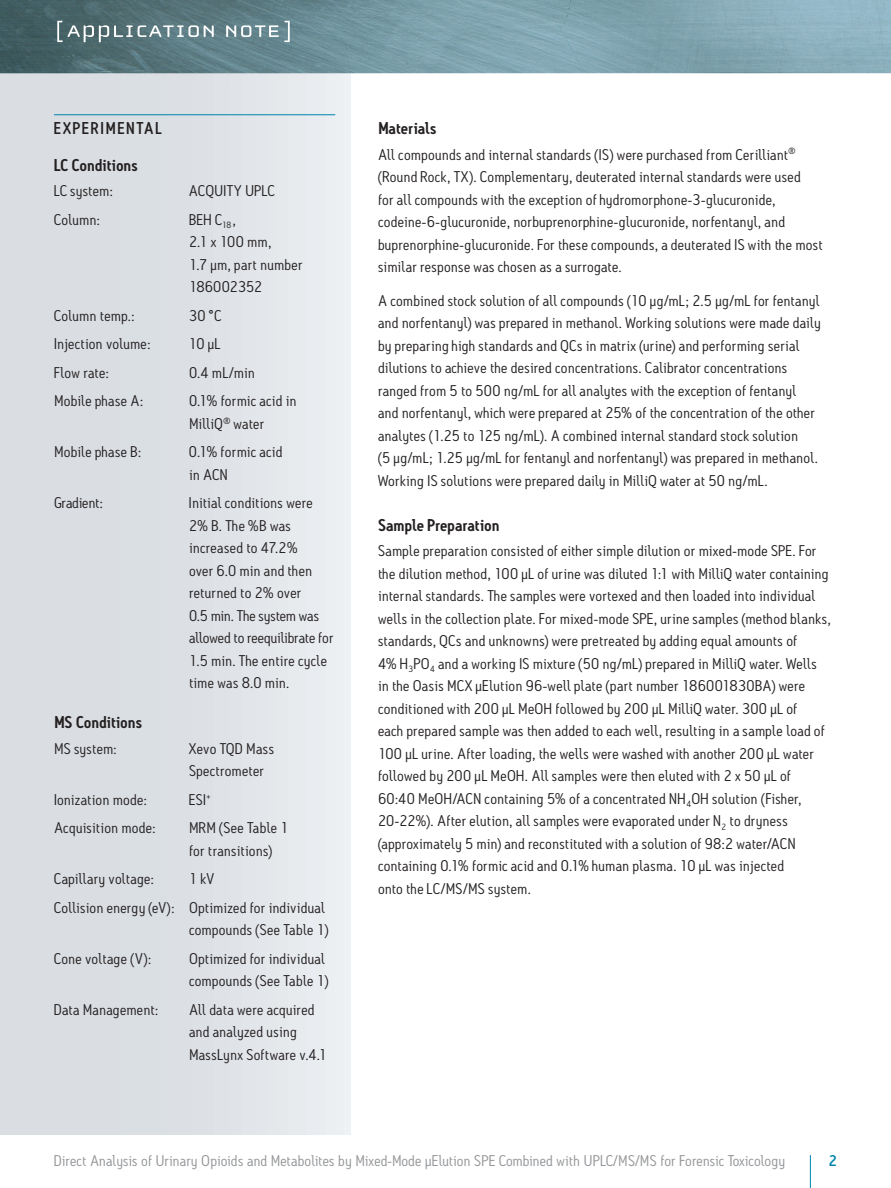
<style>
.page{position:relative;width:891px;height:1188px;background:#fff}
.page>*{position:absolute;margin:0;border:0;box-sizing:border-box;transform-origin:0 0}
.Header_2{font:600 16.5px "Antitled OT";letter-spacing:.005em;color:#231f20}
.Header_1__with_rule{font:500 16.5px "Antitled OT";letter-spacing:.12em;color:#231f20}
.Body{font:15px/22.5px "Antitled OT";letter-spacing:.02em;color:#231f20;scale:1.05 1}
.Experimental_Text{font:15px/22.5px "Antitled OT";letter-spacing:.02em;color:#231f20;scale:1.05 1}
.Footer_Title_RIGHT{font:15px "Antitled OT";letter-spacing:.01em;color:#939598;scale:1.05 1}
.Experimental_Text-2{font:15px "Antitled OT";letter-spacing:-.005em;color:#231f20;scale:1.05 1}
.Page_Numbers_RIGHT{font:500 15px "Antitled OT";color:#0083ad;scale:1.05 1}
</style>
<div class="page">
<hr style="left:810px;top:1155px;width:1px;height:33px;background:#0083ad">
<img style="left:0;top:0;width:891px;height:73px">
<svg style="left:57px;top:21px;width:157px;height:21px;background:#738b8f"></svg>
<svg style="left:226px;top:21px;width:64px;height:21px"></svg>
<hr style="left:54px;top:114px;width:281px;height:1px;background:#0083ad">
<p class="Header_1__with_rule" style="left:54px;top:118px;width:109px">EXPERIMENTAL</p>
<p class="Header_2" style="left:54px;top:155px;width:85px">LC Conditions</p>
<p class="Experimental_Text" style="left:54px;top:180px;width:58px">LC system:</p>
<p class="Experimental_Text" style="left:189px;top:180px;width:83px">ACQUITY UPLC</p>
<p class="Experimental_Text" style="left:54px;top:208px;width:45px">Column:</p>
<p class="Experimental_Text" style="left:189px;top:208px;width:110px">BEH C<sub>18</sub>,<br>2.1 x 100 mm,<br>1.7 μm, part number<br>186002352</p>
<p class="Experimental_Text" style="left:54px;top:304px;width:78px">Column temp.:</p>
<p class="Experimental_Text" style="left:189px;top:304px;width:32px">30 °C</p>
<p class="Experimental_Text" style="left:54px;top:333px;width:93px">Injection volume:</p>
<p class="Experimental_Text" style="left:189px;top:333px;width:32px">10 μL</p>
<p class="Experimental_Text" style="left:54px;top:361px;width:54px">Flow rate:</p>
<p class="Experimental_Text" style="left:189px;top:361px;width:64px">0.4 mL/min</p>
<p class="Experimental_Text" style="left:54px;top:390px;width:87px">Mobile phase A:</p>
<p class="Experimental_Text" style="left:189px;top:390px;width:104px">0.1% formic acid in<br>MilliQ<sup>®</sup> water</p>
<p class="Experimental_Text" style="left:54px;top:441px;width:85px">Mobile phase B:</p>
<p class="Experimental_Text" style="left:189px;top:441px;width:90px">0.1% formic acid in ACN</p>
<p class="Experimental_Text-2" style="left:54px;top:494px;width:48px">Gradient:</p>
<p class="Experimental_Text" style="left:189px;top:492px;width:139px">Initial conditions were<br>2% B. The %B was increased to 47.2%<br>over 6.0 min and then returned to 2% over<br>0.5 min. The system was allowed to reequilibrate for<br>1.5 min. The entire cycle time was 8.0 min.</p>
<p class="Header_2" style="left:54px;top:712px;width:89px">MS Conditions</p>
<p class="Experimental_Text" style="left:54px;top:737px;width:61px">MS system:</p>
<p class="Experimental_Text" style="left:189px;top:737px;width:83px">Xevo TQD Mass<br>Spectrometer</p>
<p class="Experimental_Text" style="left:54px;top:788px;width:90px">Ionization mode:</p>
<p class="Experimental_Text" style="left:189px;top:788px;width:22px">ESI<sup>+</sup></p>
<p class="Experimental_Text" style="left:54px;top:816px;width:99px">Acquisition mode:</p>
<p class="Experimental_Text" style="left:189px;top:816px;width:96px">MRM (See Table 1 for transitions)</p>
<p class="Experimental_Text" style="left:54px;top:867px;width:97px">Capillary voltage:</p>
<p class="Experimental_Text" style="left:189px;top:867px;width:25px">1 kV</p>
<p class="Experimental_Text" style="left:54px;top:896px;width:263px;text-align:right">Collision energy (eV): Optimized for individual compounds (See Table 1)</p>
<p class="Experimental_Text" style="left:54px;top:947px;width:94px">Cone voltage (V):</p>
<p class="Experimental_Text" style="left:189px;top:947px;width:134px">Optimized for individual compounds (See Table 1)</p>
<p class="Experimental_Text" style="left:54px;top:998px;width:101px">Data Management:</p>
<p class="Experimental_Text" style="left:189px;top:998px;width:133px">All data were acquired and analyzed using<br>MassLynx Software v.4.1</p>
<p class="Header_2" style="left:378px;top:118px;width:60px">Materials</p>
<p class="Body" style="left:378px;top:143px;width:425px">All compounds and internal standards (IS) were purchased from Cerilliant<sup>® </sup>(Round Rock, TX). Complementary, deuterated internal standards were used<br>for all compounds with the exception of hydromorphone-3-glucuronide, codeine-6-glucuronide, norbuprenorphine-glucuronide, norfentanyl, and buprenorphine-glucuronide. For these compounds, a deuterated IS with the most similar response was chosen as a surrogate.</p>
<p class="Body" style="left:378px;top:289px;width:423px">A combined stock solution of all compounds (10 µg/mL; 2.5 µg/mL for fentanyl and norfentanyl) was prepared in methanol. Working solutions were made daily by preparing high standards and QCs in matrix (urine) and performing serial dilutions to achieve the desired concentrations. Calibrator concentrations ranged from 5 to 500 ng/mL for all analytes with the exception of fentanyl<br>and norfentanyl, which were prepared at 25% of the concentration of the other analytes (1.25 to 125 ng/mL). A combined internal standard stock solution<br>(5 µg/mL; 1.25 µg/mL for fentanyl and norfentanyl) was prepared in methanol.<br>Working IS solutions were prepared daily in MilliQ water at 50 ng/mL.</p>
<p class="Header_2" style="left:378px;top:515px;width:123px">Sample Preparation</p>
<p class="Body" style="left:378px;top:540px;width:433px">Sample preparation consisted of either simple dilution or mixed-mode SPE. For the dilution method, 100 µL of urine was diluted 1:1 with MilliQ water containing internal standards. The samples were vortexed and then loaded into individual wells in the collection plate. For mixed-mode SPE, urine samples (method blanks, standards, QCs and unknowns) were pretreated by adding equal amounts of<br>4% H<sub>3</sub>PO<sub>4</sub> and a working IS mixture (50 ng/mL) prepared in MilliQ water. Wells in the Oasis MCX μElution 96-well plate (part number 186001830BA) were conditioned with 200 µL MeOH followed by 200 µL MilliQ water. 300 µL of<br>each prepared sample was then added to each well, resulting in a sample load of 100 µL urine. After loading, the wells were washed with another 200 µL water followed by 200 µL MeOH. All samples were then eluted with 2 x 50 µL of 60:40 MeOH/ACN containing 5% of a concentrated NH<sub>4</sub>OH solution (Fisher, 20-22%). After elution, all samples were evaporated under N<sub>2</sub> to dryness (approximately 5 min) and reconstituted with a solution of 98:2 water/ACN containing 0.1% formic acid and 0.1% human plasma. 10 µL was injected<br>onto the LC/MS/MS system.</p>
<p class="Footer_Title_RIGHT" style="left:54px;top:1151px;width:698px">Direct Analysis of Urinary Opioids and Metabolites by Mixed-Mode µElution SPE Combined with UPLC/MS/MS for Forensic Toxicology</p>
<p class="Page_Numbers_RIGHT" style="left:829px;top:1151px;width:10px">2</p>
</div>
